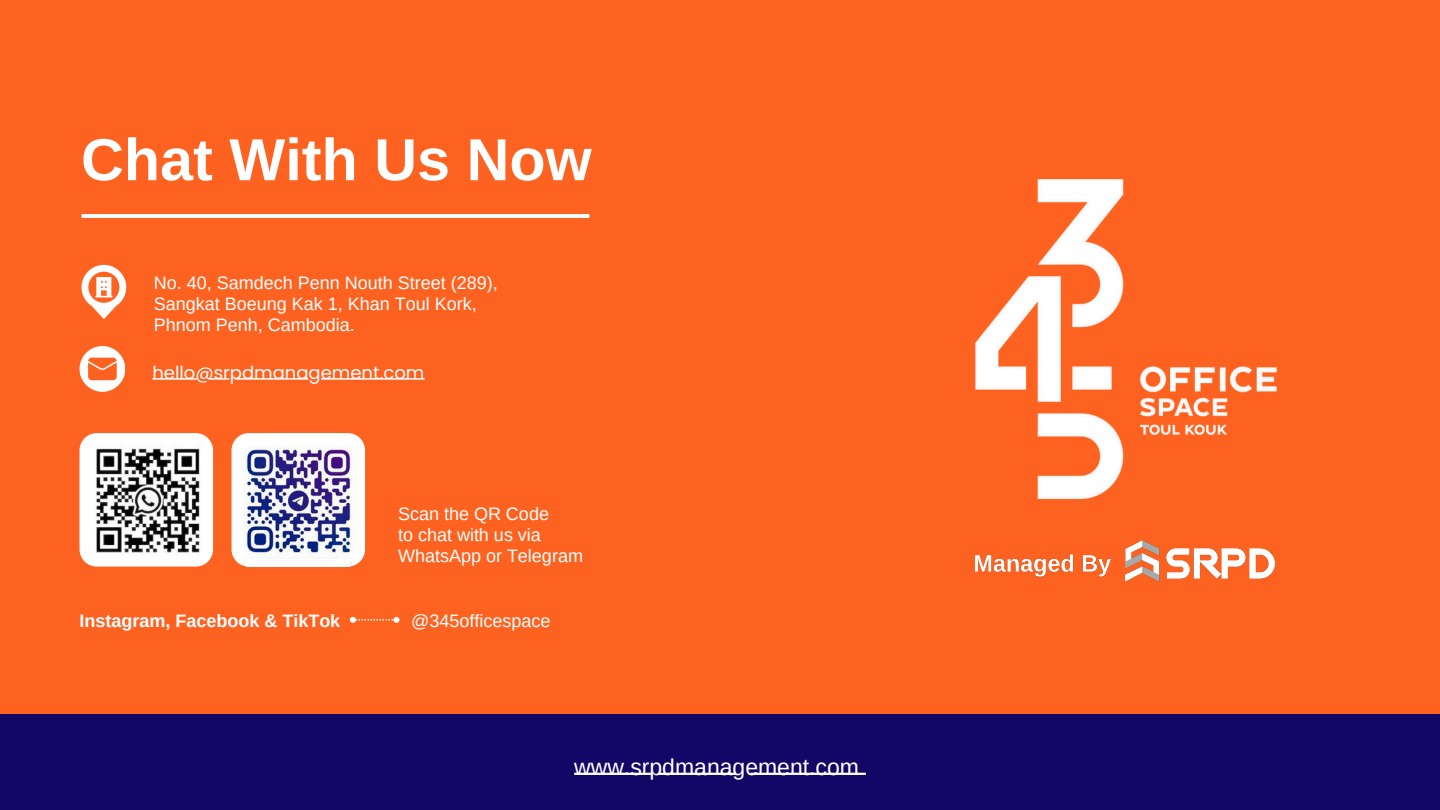
<style>
.page{position:relative;width:1440px;height:810px;background:#fd6220}
.page>*{position:absolute;margin:0;border:0;box-sizing:border-box;transform-origin:0 0}
.t1{font:700 59.3px "Arimo";color:#fff}
.t2{font:23px "Arimo";color:#fff}
.t3{font:18px/21px "Arimo";color:#fff}
.t4{font:700 18px "Arimo";color:#fff}
.t5{font:18px "Poppins";color:#fff}
</style>
<div class="page">
<img style="left:975px;top:179px;width:302px;height:321px">
<svg style="left:80px;top:346px;width:45px;height:46px"></svg>
<hr style="left:81px;top:214px;width:509px;height:3px;background:#fff">
<svg style="left:81px;top:265px;width:45px;height:54px"></svg>
<img style="left:975px;top:554px;width:136px;height:23px">
<div style="left:0;top:714px;width:1440px;height:96px;background:#140666"></div>
<img style="left:1125px;top:540px;width:150px;height:42px">
<img style="left:80px;top:433px;width:133px;height:134px;border-radius:17px">
<img style="left:232px;top:433px;width:133px;height:134px;border-radius:17px">
<div style="left:264px;top:433px;width:69px;height:11px;background:#fffffe"></div>
<div style="left:246px;top:559px;width:104px;height:8px;background:#fffffe"></div>
<svg style="left:152px;top:378px;width:272px;height:2px"></svg>
<svg style="left:350px;top:617px;width:49px;height:6px"></svg>
<svg style="left:574px;top:773px;width:292px;height:2px"></svg>
<h3 class="t1" style="left:81px;top:127px;width:512px">Chat With Us Now</h3>
<p class="t3" style="left:154px;top:272px;width:345px">No. 40, Samdech Penn Nouth Street (289),<br>Sangkat Boeung Kak 1, Khan Toul Kork,<br>Phnom Penh, Cambodia.</p>
<p class="t5" style="left:152px;top:360px;width:273px">hello@srpdmanagement.com</p>
<p class="t4" style="left:80px;top:611px;width:262px">Instagram, Facebook &amp; TikTok</p>
<p class="t3" style="left:398px;top:503px;width:186px">Scan the QR Code<br>to chat with us via<br>WhatsApp or Telegram</p>
<p class="t3" style="left:411px;top:610px;width:141px">@345officespace</p>
<p class="t2" style="left:574px;top:754px;width:286px">www.srpdmanagement.com</p>
</div>
